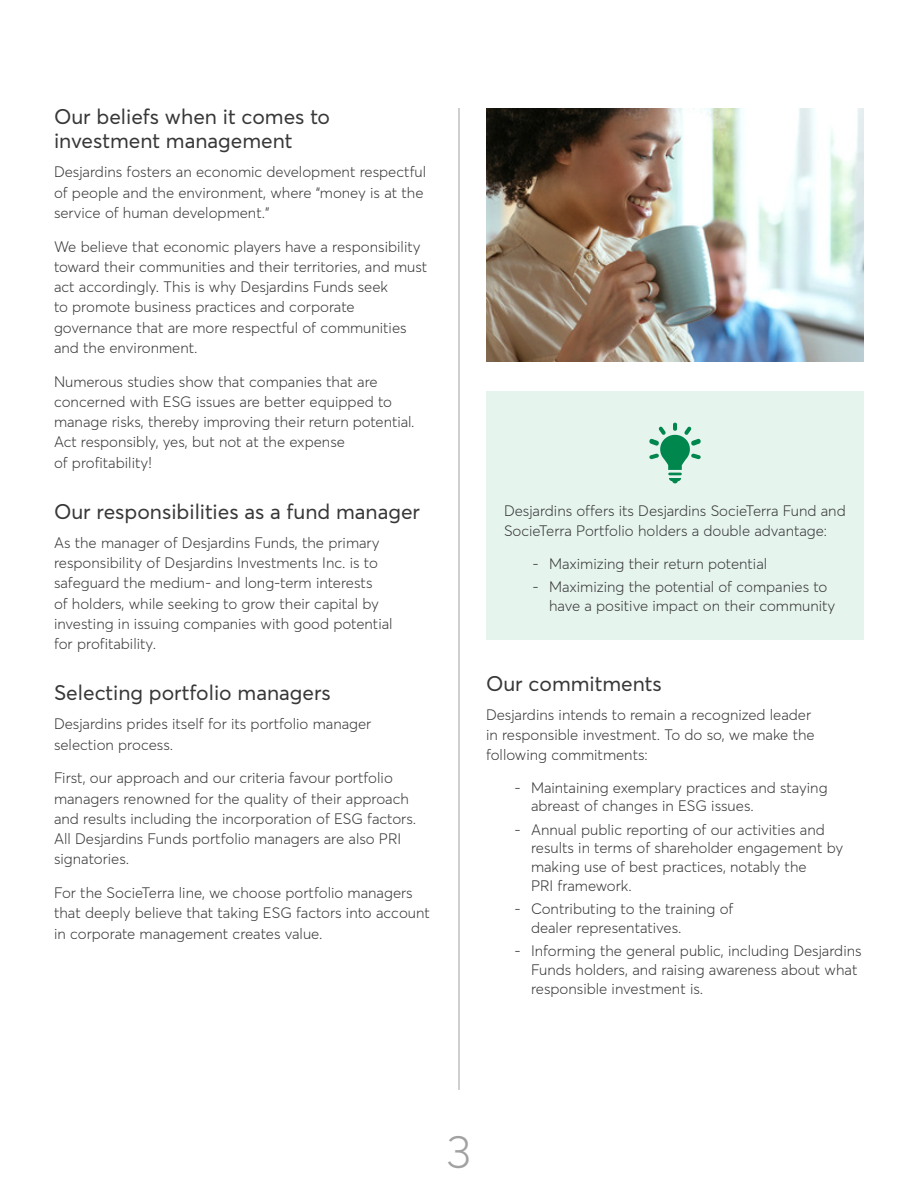
<style>
.page{position:relative;width:918px;height:1188px;background:#fff}
.page>*{position:absolute;margin:0;border:0;box-sizing:border-box;transform-origin:0 0}
.t1{font:300 46.5px "Averta";color:#a1a1a1}
.t2{font:21px/24px "Averta";color:#383838}
.t3{font:300 15px/20.2px "Averta";color:#383838}
</style>
<div class="page">
<hr style="left:459px;top:108px;width:1px;height:982px;background:#a1a1a1">
<div style="left:486px;top:392px;width:378px;height:248px;background:#e6f4ee"></div>
<img style="left:486px;top:108px;width:378px;height:254px">
<svg style="left:649px;top:423px;width:52px;height:60px"></svg>
<h3 class="t2" style="left:54px;top:105px;width:278px">Our beliefs when it comes to investment management</h3>
<p class="t3" style="left:54px;top:162px;width:374px">Desjardins fosters an economic development respectful of people and the environment, where “money is at the service of human development.”</p>
<p class="t3" style="left:54px;top:236px;width:375px">We believe that economic players have a responsibility toward their communities and their territories, and must act accordingly. This is why Desjardins Funds seek<br>to promote business practices and corporate governance that are more respectful of communities and the environment.</p>
<p class="t3" style="left:54px;top:371px;width:362px">Numerous studies show that companies that are concerned with ESG issues are better equipped to manage risks, thereby improving their return potential.<br>Act responsibly, yes, but not at the expense<br>of profitability!</p>
<h3 class="t2" style="left:54px;top:499px;width:368px">Our responsibilities as a fund manager</h3>
<p class="t3" style="left:54px;top:532px;width:340px">As the manager of Desjardins Funds, the primary responsibility of Desjardins Investments Inc. is to safeguard the medium- and long-term interests<br>of holders, while seeking to grow their capital by investing in issuing companies with good potential for profitability.</p>
<h3 class="t2" style="left:54px;top:681px;width:278px">Selecting portfolio managers</h3>
<p class="t3" style="left:54px;top:714px;width:319px">Desjardins prides itself for its portfolio manager selection process.</p>
<p class="t3" style="left:54px;top:768px;width:364px">First, our approach and our criteria favour portfolio managers renowned for the quality of their approach and results including the incorporation of ESG factors.<br>All Desjardins Funds portfolio managers are also PRI signatories.</p>
<p class="t3" style="left:54px;top:883px;width:377px">For the SocieTerra line, we choose portfolio managers that deeply believe that taking ESG factors into account in corporate management creates value.</p>
<p class="t3" style="left:504px;top:501px;width:343px">Desjardins offers its Desjardins SocieTerra Fund and<br>SocieTerra Portfolio holders a double advantage:</p>
<p class="t3" style="left:532px;top:553px;width:236px">- Maximizing their return potential</p>
<p class="t3" style="left:549px;top:577px;width:288px;line-height:18.8px;text-indent:-16px">- Maximizing the potential of companies to have a positive impact on their community</p>
<h3 class="t2" style="left:486px;top:671px;width:177px">Our commitments</h3>
<p class="t3" style="left:486px;top:704px;width:330px">Desjardins intends to remain a recognized leader in responsible investment. To do so, we make the following commitments:</p>
<p class="t3" style="left:531px;top:778px;width:298px;line-height:18.8px;text-indent:-16px">- Maintaining exemplary practices and staying abreast of changes in ESG issues.</p>
<p class="t3" style="left:531px;top:820px;width:314px;line-height:18.8px;text-indent:-16px">- Annual public reporting of our activities and results in terms of shareholder engagement by making use of best practices, notably the<br>PRI framework.</p>
<p class="t3" style="left:531px;top:899px;width:204px;line-height:18.8px;text-indent:-16px">- Contributing to the training of dealer representatives.</p>
<p class="t3" style="left:531px;top:941px;width:332px;line-height:18.8px;text-indent:-16px">- Informing the general public, including Desjardins<br>Funds holders, and raising awareness about what responsible investment is.</p>
<h1 class="t1" style="left:447px;top:1123px;width:26px">3</h1>
</div>
